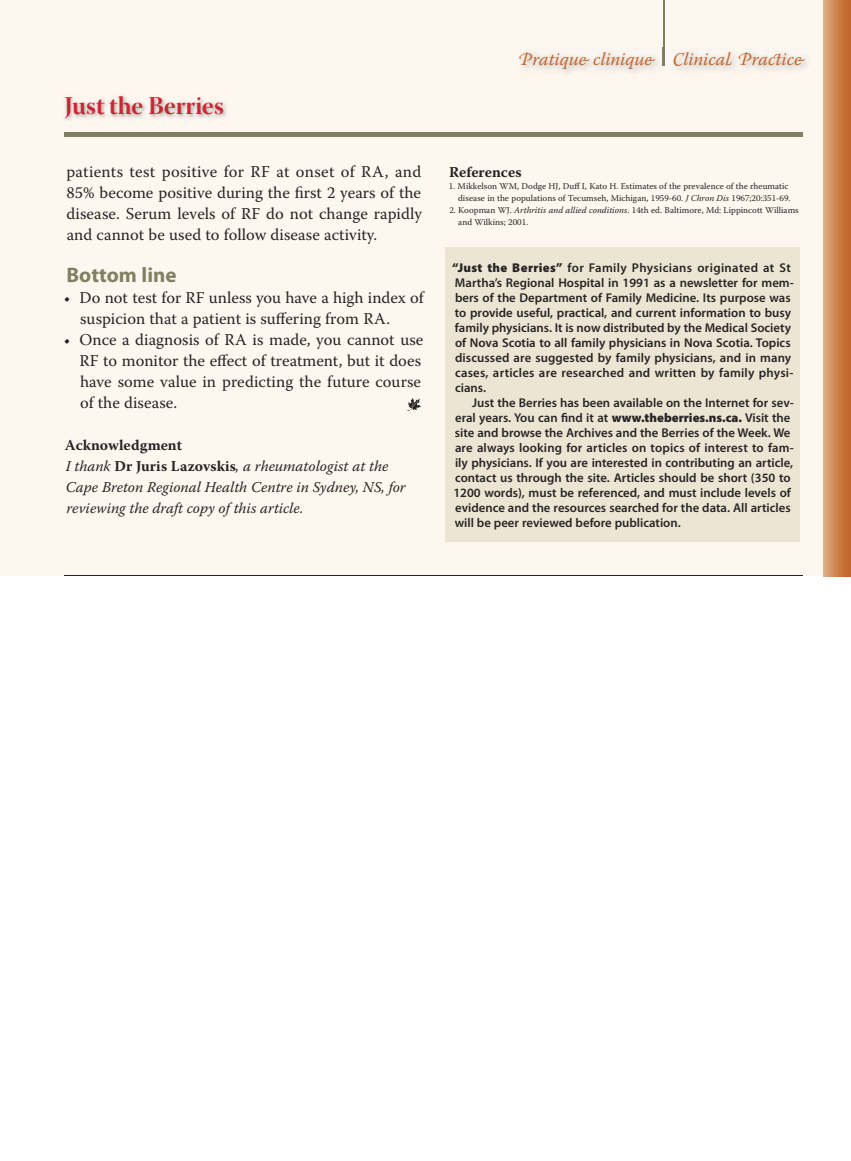
<style>
.page{position:relative;width:851px;height:1161px;background:#fff}
.page>*{position:absolute;margin:0;border:0;box-sizing:border-box;transform-origin:0 0}
.t1{font:25.35px "Warnock Pro Bold Disp";color:#cb2433}
.t2{font:700 21px "Myriad Pro";color:#808062}
.t3{font:italic 18px "Warnock Pro";color:#c2662f}
.t4{font:16.5px/21px "Warnock Pro";color:#272425}
.t5{font:italic 15px/21px "Warnock Pro";color:#272425}
.t6{font:700 15px "Warnock Pro";color:#272425}
.t7{font:600 12.75px/15px "Myriad Pro";color:#272425}
.t8{font:9px/12px "Warnock Pro";color:#272425;text-align:right}
.s1{font-weight:700;font-style:normal}
.s2{font-style:italic}
.s3{font-weight:900}
</style>
<div class="page">
<div style="left:0;top:0;width:850px;height:576px;background:#fdf7ef"></div>
<div style="left:824px;top:0;width:26px;height:576px;background:linear-gradient(to right,#dca97c,#c26426)"></div>
<hr style="left:64px;top:132px;width:738px;height:4px;background:#808062">
<img style="left:65px;top:95px;width:162px;height:26px">
<svg style="left:407px;top:398px;width:14px;height:13px"></svg>
<div style="left:446px;top:248px;width:354px;height:294px;background:#ede5d3"></div>
<hr style="left:64px;top:575px;width:738px;height:1px;background:#272425">
<hr style="left:663px;top:0;width:1px;height:65px;background:#808062">
<h1 class="t1" style="left:64px;top:91px;width:161px">Just the Berries</h1>
<p class="t4" style="left:66px;top:161px;width:357px;text-align:justify">patients test positive for RF at onset of RA, and 85% become positive during the first 2 years of the disease. Serum levels of RF do not change rapidly and cannot be used to follow disease activity.</p>
<h2 class="t2" style="left:66px;top:263px;width:111px">Bottom line</h2>
<p class="t4" style="left:80px;top:287px;width:345px;text-indent:-16px">• Do not test for RF unless you have a high index of suspicion that a patient is suffering from RA.</p>
<p class="t4" style="left:79px;top:329px;width:345px;text-indent:-16px">• Once a diagnosis of RA is made, you cannot use RF to monitor the effect of treatment, but it does have some value in predicting the future course of the disease.</p>
<p class="t5" style="left:65px;top:434px;width:342px"><span class="s1">Acknowledgment<br></span>I thank <span class="s1">Dr Juris Lazovskis</span>, a rheumatologist at the Cape Breton Regional Health Centre in Sydney, NS, for reviewing the draft copy of this article.</p>
<h3 class="t3" style="left:518px;top:48px;width:285px">Pratique clinique Clinical Practice</h3>
<p class="t6" style="left:449px;top:163px;width:74px">References</p>
<p class="t8" style="left:448px;top:180px;width:343px">1. Mikkelson WM, Dodge HJ, Duff I, Kato H. Estimates of the prevalence of the rheumatic disease in the populations of Tecumseh, Michigan, 1959-60. <span class="s2">J Chron Dis</span> 1967;20:351-69.</p>
<p class="t8" style="left:458px;top:204px;width:342px;text-align:left;text-indent:-9px">2. Koopman WJ. <span class="s2">Arthritis and allied conditions</span>. 14th ed. Baltimore, Md: Lippincott Williams and Wilkins; 2001.</p>
<p class="t7" style="left:452px;top:260px;width:343px"><span class="s3">“Just the Berries”</span> for Family Physicians originated at St Martha’s Regional Hospital in 1991 as a newsletter for mem&shy;bers of the Department of Family Medicine. Its purpose was to provide useful, practical, and current information to busy family physicians. It is now distributed by the Medical Society of Nova Scotia to all family physicians in Nova Scotia. Topics discussed are suggested by family physicians, and in many cases, articles are researched and written by family physi&shy;cians.</p>
<p class="t7" style="left:453px;top:395px;width:342px;text-indent:19px">Just the Berries has been available on the Internet for sev&shy;eral years. You can find it at <span class="s3">www.theberries.ns.ca.</span> Visit the site and browse the Archives and the Berries of the Week. We are always looking for articles on topics of interest to fam&shy;ily physicians. If you are interested in contributing an article, contact us through the site. Articles should be short (350 to 1200 words), must be referenced, and must include levels of evidence and the resources searched for the data. All articles will be peer reviewed before publication.</p>
</div>
